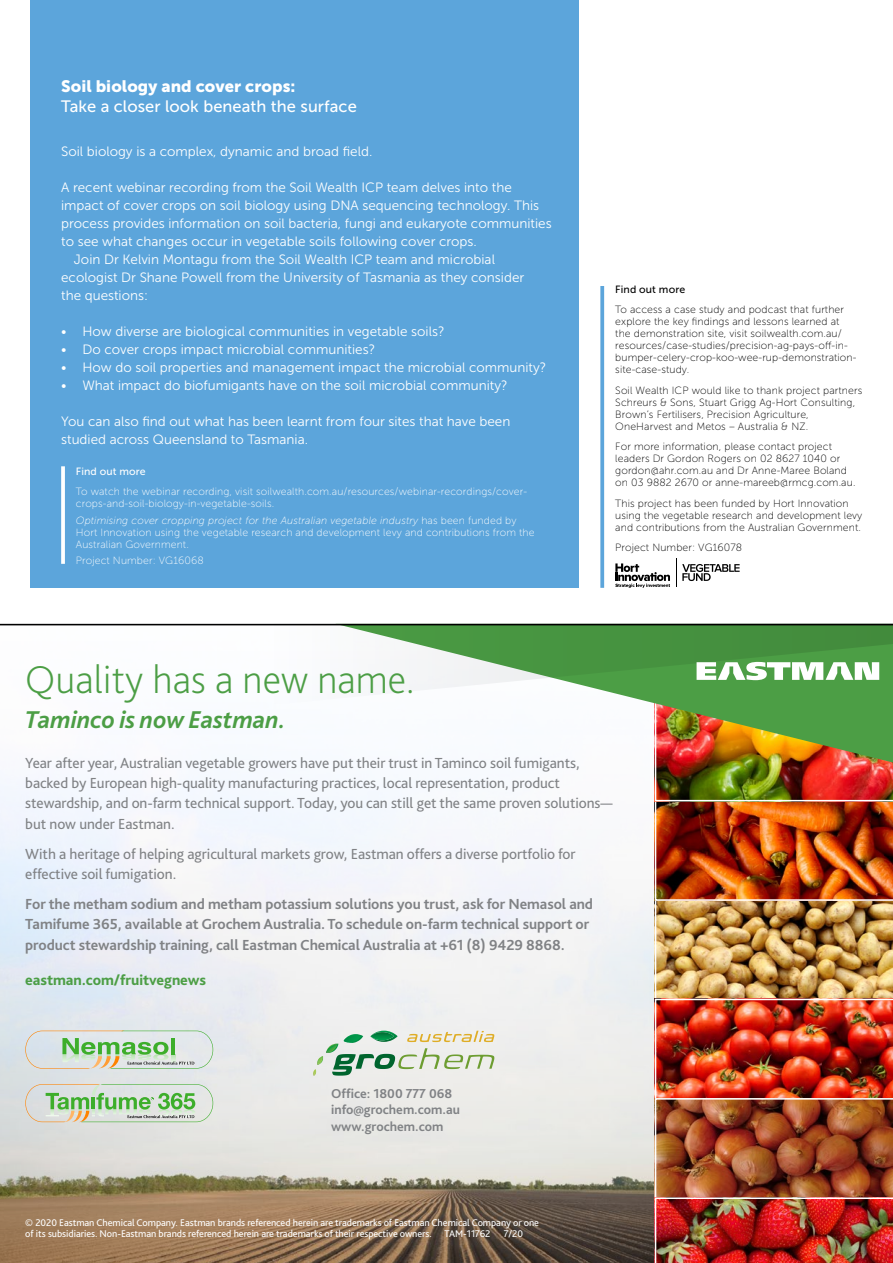
<style>
.page{position:relative;width:893px;height:1263px;background:#fff}
.page>*{position:absolute;margin:0;border:0;box-sizing:border-box;transform-origin:0 0}
.t1{font:200 40.65px "Bliss Pro";color:#4c9e45}
.t2{font:italic 700 25.5px "Bliss Pro";color:#4c9e45}
.Sub_Heading{font:16.5px/19.5px "Museo Sans 500";letter-spacing:.005em;color:#fff}
.t3{font:15.3px/20.4px "Bliss Pro";letter-spacing:-.005em;color:#808285}
.t4{font:700 15.3px/20.4px "Bliss Pro";letter-spacing:-.005em;color:#808285}
.t5{font:800 15.3px "Bliss Pro";letter-spacing:-.005em;color:#4c9e45}
.Body{font:13.5px/18px "Museo Sans 300";color:#fff}
.t6{font:700 13.5px/16.4px "Bliss Pro";color:#808285}
.Info{font:10.5px/12px "Museo Sans 100";letter-spacing:.01em;color:#000}
.Info-2{font:10.5px/12px "Museo Sans 100";letter-spacing:.01em;color:#fff}
.Info_Heading{font:10.5px "Museo Sans 500";letter-spacing:.01em;color:#000}
.Info_Heading-2{font:10.5px "Museo Sans 500";letter-spacing:.01em;color:#fff}
.t7{font:10.2px/11.9px "Bliss Pro";letter-spacing:-.005em;color:#fff}
.s1{font-family:"Museo Sans 900"}
.s2{font-style:italic}
</style>
<div class="page">
<svg style="left:615px;top:563px;width:55px;height:25px"></svg>
<svg style="left:676px;top:558px;width:64px;height:29px"></svg>
<svg style="left:600px;top:286px;width:4px;height:302px"></svg>
<div style="left:30px;top:0;width:548px;height:588px;background:#5ca5db"></div>
<svg style="left:61px;top:466px;width:4px;height:98px"></svg>
<img style="left:0;top:624px;width:893px;height:639px">
<p class="Sub_Heading" style="left:61px;top:77px;width:297px"><span class="s1">Soil biology and cover crops:<br></span>Take a closer look beneath the surface</p>
<p class="Body" style="left:61px;top:142px;width:313px">Soil biology is a complex, dynamic and broad field.</p>
<p class="Body" style="left:61px;top:178px;width:492px">A recent webinar recording from the Soil Wealth ICP team delves into the impact of cover crops on soil biology using DNA sequencing technology. This process provides information on soil bacteria, fungi and eukaryote communities to see what changes occur in vegetable soils following cover crops.</p>
<p class="Body" style="left:61px;top:250px;width:465px;text-indent:13px">Join Dr Kelvin Montagu from the Soil Wealth ICP team and microbial ecologist Dr Shane Powell from the University of Tasmania as they consider the questions:</p>
<p class="Body" style="left:61px;top:322px;width:385px">• How diverse are biological communities in vegetable soils?</p>
<p class="Body" style="left:61px;top:340px;width:315px">• Do cover crops impact microbial communities?</p>
<p class="Body" style="left:61px;top:358px;width:487px">• How do soil properties and management impact the microbial community?</p>
<p class="Body" style="left:61px;top:376px;width:448px">• What impact do biofumigants have on the soil microbial community?</p>
<p class="Body" style="left:61px;top:412px;width:451px">You can also find out what has been learnt from four sites that have been studied across Queensland to Tasmania.</p>
<p class="Info_Heading-2" style="left:76px;top:465px;width:71px">Find out more</p>
<p class="Info-2" style="left:76px;top:486px;width:453px">To watch the webinar recording, visit soilwealth.com.au/resources/webinar-recordings/cover&shy;crops-and-soil-biology-in-vegetable-soils.</p>
<p class="Info-2" style="left:76px;top:514px;width:460px"><span class="s2">Optimising cover cropping project for the Australian vegetable industry</span> has been funded by<br>Hort Innovation using the vegetable research and development levy and contributions from the<br>Australian Government.</p>
<p class="Info-2" style="left:76px;top:554px;width:129px">Project Number: VG16068</p>
<p class="Info_Heading" style="left:615px;top:283px;width:71px">Find out more</p>
<p class="Info" style="left:615px;top:304px;width:243px">To access a case study and podcast that further explore the key findings and lessons learned at the demonstration site, visit soilwealth.com.au/ resources/case-studies/precision-ag-pays-off-in&shy;bumper-celery-crop-koo-wee-rup-demonstration&shy;site-case-study.</p>
<p class="Info" style="left:615px;top:384px;width:248px">Soil Wealth ICP would like to thank project partners Schreurs &amp; Sons, Stuart Grigg Ag-Hort Consulting, Brown’s Fertilisers, Precision Agriculture, OneHarvest and Metos – Australia &amp; NZ.</p>
<p class="Info" style="left:615px;top:441px;width:242px">For more information, please contact project leaders Dr Gordon Rogers on 02 8627 1040 or gordon@ahr.com.au and Dr Anne-Maree Boland on 03 9882 2670 or anne-mareeb@rmcg.com.au.</p>
<p class="Info" style="left:615px;top:497px;width:249px">This project has been funded by Hort Innovation using the vegetable research and development levy and contributions from the Australian Government.</p>
<p class="Info" style="left:615px;top:542px;width:128px">Project Number: VG16078</p>
<p class="t1" style="left:25px;top:654px;width:391px">Quality has a new name.</p>
<p class="t2" style="left:25px;top:704px;width:262px">Taminco is now Eastman.</p>
<p class="t3" style="left:25px;top:752px;width:589px">Year after year, Australian vegetable growers have put their trust in Taminco soil fumigants, backed by European high-quality manufacturing practices, local representation, product stewardship, and on-farm technical support. Today, you can still get the same proven solutions— but now under Eastman.</p>
<p class="t3" style="left:25px;top:843px;width:552px">With a heritage of helping agricultural markets grow, Eastman offers a diverse portfolio for effective soil fumigation.</p>
<p class="t4" style="left:25px;top:893px;width:569px">For the metham sodium and metham potassium solutions you trust, ask for Nemasol and<br>Tamifume 365, available at Grochem Australia. To schedule on-farm technical support or product stewardship training, call Eastman Chemical Australia at +61 (8) 9429 8868.</p>
<p class="t5" style="left:25px;top:970px;width:182px">eastman.com/fruitvegnews</p>
<p class="t6" style="left:331px;top:1085px;width:130px">Office: 1800 777 068 info@grochem.com.au www.grochem.com</p>
<p class="t7" style="left:25px;top:1216px;width:515px">© 2020 Eastman Chemical Company. Eastman brands referenced herein are trademarks of Eastman Chemical Company or one of its subsidiaries. Non-Eastman brands referenced herein are trademarks of their respective owners. TAM-11762</p>
<p class="t7" style="left:504px;top:1228px;width:21px">7/20</p>
</div>
